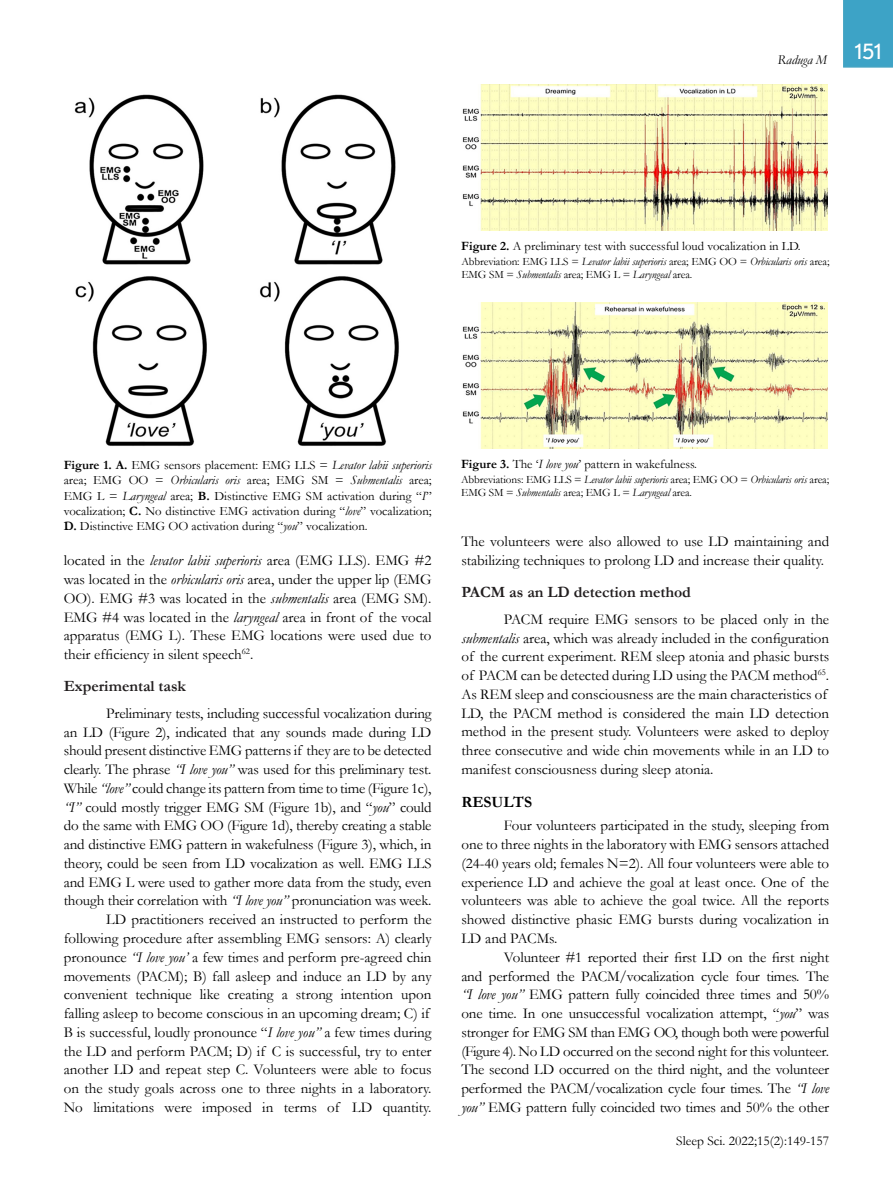
<style>
.page{position:relative;width:893px;height:1191px;background:#fff}
.page>*{position:absolute;margin:0;border:0;box-sizing:border-box;transform-origin:0 0}
.t1{font:21px "Nobel";color:#fff}
.t2{font:700 15.75px "Garamond";color:#221e1f}
.t3{font:700 15.75px "Garamond";color:#000}
.t4{font:15px/18.8px "Garamond";color:#000;text-align:justify}
.t5{font:13.5px "Garamond";color:#000}
.t6{font:italic 13.5px "Garamond";color:#000}
.t7{font:12.75px/15.3px "Garamond";color:#000;text-align:justify}
.t8{font:11.25px/13.5px "Garamond";letter-spacing:-.01em;color:#000}
.s1{font-weight:700}
.s2{font-style:italic}
</style>
<div class="page">
<div style="left:843px;top:0;width:50px;height:68px;background:#3da3c6"></div>
<img style="left:74px;top:94px;width:325px;height:352px">
<img style="left:462px;top:302px;width:365px;height:147px">
<img style="left:462px;top:84px;width:365px;height:146px">
<p class="t6" style="left:778px;top:51px;width:51px">Raduga M</p>
<h1 class="t1" style="left:855px;top:39px;width:28px">151</h1>
<p class="t7" style="left:461px;top:237px;width:341px"><span class="s1">Figure 2.</span> A preliminary test with successful loud vocalization in LD.</p>
<p class="t8" style="left:461px;top:254px;width:370px">Abbreviation: EMG LLS = <span class="s2">Levator labii superioris</span> area; EMG OO = <span class="s2">Orbicularis oris</span> area;<br>EMG SM = <span class="s2">Submentalis</span> area; EMG L = <span class="s2">Laryngeal</span> area.</p>
<p class="t7" style="left:64px;top:457px;width:369px"><span class="s1">Figure 1. A.</span> EMG sensors placement: EMG LLS = <span class="s2">Levator labii superioris </span>area; EMG OO = <span class="s2">Orbicularis oris</span> area; EMG SM = <span class="s2">Submentalis</span> area; EMG L = <span class="s2">Laryngeal</span> area; <span class="s1">B.</span> Distinctive EMG SM activation during “<span class="s2">I</span>” vocalization; <span class="s1">C.</span> No distinctive EMG activation during “<span class="s2">love</span>” vocalization; <span class="s1">D.</span> Distinctive EMG OO activation during “<span class="s2">you</span>” vocalization.</p>
<p class="t4" style="left:64px;top:551px;width:369px">located in the <span class="s2">levator labii superioris</span> area (EMG LLS). EMG #2 was located in the <span class="s2">orbicularis oris</span> area, under the upper lip (EMG OO). EMG #3 was located in the <span class="s2">submentalis</span> area (EMG SM).<br>EMG #4 was located in the <span class="s2">laryngeal</span> area in front of the vocal apparatus (EMG L). These EMG locations were used due to their efficiency in silent speech<sup>62</sup>.</p>
<p class="t2" style="left:64px;top:675px;width:124px">Experimental task</p>
<p class="t4" style="left:64px;top:703px;width:369px;text-align:right">Preliminary tests, including successful vocalization during<br>an LD (Figure 2), indicated that any sounds made during LD should present distinctive EMG patterns if they are to be detected clearly. The phrase <span class="s2">“I love you”</span> was used for this preliminary test.<br>While <span class="s2">“love”</span> could change its pattern from time to time (Figure 1c), <span class="s2">“I”</span> could mostly trigger EMG SM (Figure 1b), and “<span class="s2">you</span>” could do the same with EMG OO (Figure 1d), thereby creating a stable and distinctive EMG pattern in wakefulness (Figure 3), which, in theory, could be seen from LD vocalization as well. EMG LLS and EMG L were used to gather more data from the study, even though their correlation with <span class="s2">“I love you”</span> pronunciation was week.<br>LD practitioners received an instructed to perform the following procedure after assembling EMG sensors: A) clearly pronounce <span class="s2">“I love you’</span> a few times and perform pre-agreed chin movements (PACM); B) fall asleep and induce an LD by any convenient technique like creating a strong intention upon falling asleep to become conscious in an upcoming dream; C) if B is successful, loudly pronounce “<span class="s2">I love you”</span> a few times during the LD and perform PACM; D) if C is successful, try to enter another LD and repeat step C. Volunteers were able to focus on the study goals across one to three nights in a laboratory.<br>No limitations were imposed in terms of LD quantity.</p>
<p class="t7" style="left:461px;top:456px;width:237px"><span class="s1">Figure 3.</span> The ‘<span class="s2">I love you</span>’ pattern in wakefulness.</p>
<p class="t8" style="left:461px;top:472px;width:370px">Abbreviations: EMG LLS = <span class="s2">Levator labii superioris</span> area; EMG OO = <span class="s2">Orbicularis oris</span> area;<br>EMG SM = <span class="s2">Submentalis</span> area; EMG L = <span class="s2">Laryngeal</span> area.</p>
<p class="t4" style="left:461px;top:532px;width:369px">The volunteers were also allowed to use LD maintaining and stabilizing techniques to prolong LD and increase their quality.</p>
<p class="t2" style="left:461px;top:581px;width:231px">PACM as an LD detection method</p>
<p class="t4" style="left:461px;top:609px;width:369px;text-align:left;text-indent:43px">PACM require EMG sensors to be placed only in the <span class="s2">submentalis</span> area, which was already included in the configuration of the current experiment. REM sleep atonia and phasic bursts of PACM can be detected during LD using the PACM method<sup>65</sup>.<br>As REM sleep and consciousness are the main characteristics of LD, the PACM method is considered the main LD detection method in the present study. Volunteers were asked to deploy three consecutive and wide chin movements while in an LD to manifest consciousness during sleep atonia.</p>
<p class="t3" style="left:461px;top:791px;width:72px">RESULTS</p>
<p class="t4" style="left:461px;top:816px;width:369px;text-indent:43px">Four volunteers participated in the study, sleeping from one to three nights in the laboratory with EMG sensors attached (24-40 years old; females N=2). All four volunteers were able to experience LD and achieve the goal at least once. One of the volunteers was able to achieve the goal twice. All the reports showed distinctive phasic EMG bursts during vocalization in LD and PACMs.</p>
<p class="t4" style="left:461px;top:947px;width:369px;text-indent:43px">Volunteer #1 reported their first LD on the first night and performed the PACM/vocalization cycle four times. The <span class="s2">“I love you”</span> EMG pattern fully coincided three times and 50% one time. In one unsuccessful vocalization attempt, “<span class="s2">you</span>” was stronger for EMG SM than EMG OO, though both were powerful (Figure 4). No LD occurred on the second night for this volunteer.<br>The second LD occurred on the third night, and the volunteer performed the PACM/vocalization cycle four times. The <span class="s2">“I love you”</span> EMG pattern fully coincided two times and 50% the other</p>
<p class="t5" style="left:676px;top:1131px;width:155px">Sleep Sci. 2022;15(2):149-157</p>
</div>
